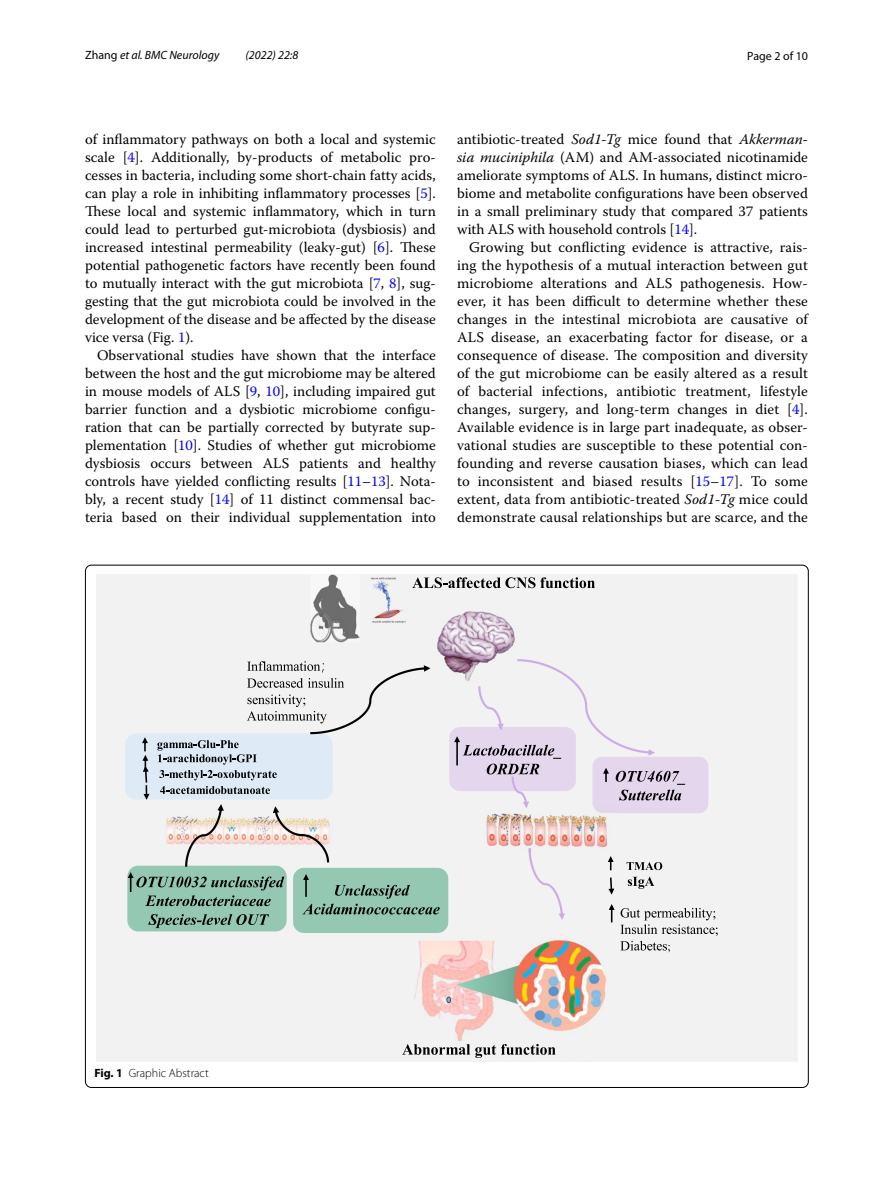
<style>
.page{position:relative;width:893px;height:1187px;background:#fff}
.page>*{position:absolute;margin:0;border:0;box-sizing:border-box;transform-origin:0 0}
.t1{font:14.7px/18px "Warnock Pro";color:#000;text-align:justify}
.t2{font:italic 12px "Myriad Pro";color:#000}
.t3{font:300 12px "Myriad Pro";color:#000}
.t4{font:12px "Myriad Pro";color:#000}
.s1{font-style:normal}
.s2{color:#00f}
.s3{font-style:italic}
.s4{font-weight:700}
</style>
<div class="page">
<img style="left:97px;top:574px;width:700px;height:487px">
<svg style="left:412px;top:577px;width:183px;height:11px"></svg>
<div style="left:125px;top:733px;width:208px;height:66px;background:#deebf7;border-radius:11px"></div>
<svg style="left:446px;top:996px;width:5px;height:7px"></svg>
<svg style="left:402px;top:1043px;width:154px;height:14px"></svg>
<div style="left:127px;top:865px;width:160px;height:66px;background:#94c8b3;border-radius:11px"></div>
<svg style="left:148px;top:914px;width:121px;height:14px"></svg>
<svg style="left:128px;top:872px;width:156px;height:34px"></svg>
<div style="left:293px;top:867px;width:155px;height:65px;background:#94c8b3;border-radius:11px"></div>
<svg style="left:303px;top:874px;width:137px;height:40px"></svg>
<svg style="left:185px;top:804px;width:39px;height:62px"></svg>
<svg style="left:273px;top:806px;width:56px;height:56px"></svg>
<svg style="left:528px;top:848px;width:37px;height:71px"></svg>
<svg style="left:627px;top:861px;width:35px;height:9px"></svg>
<svg style="left:608px;top:856px;width:6px;height:14px"></svg>
<svg style="left:608px;top:877px;width:6px;height:17px"></svg>
<svg style="left:628px;top:876px;width:26px;height:12px"></svg>
<svg style="left:247px;top:661px;width:183px;height:73px"></svg>
<svg style="left:609px;top:904px;width:109px;height:48px"></svg>
<svg style="left:449px;top:659px;width:259px;height:154px"></svg>
<svg style="left:157px;top:740px;width:120px;height:54px"></svg>
<svg style="left:142px;top:737px;width:7px;height:62px"></svg>
<p class="t2" style="left:85px;top:48px;width:136px"><span class="s1">Zhang</span> et al. BMC Neurology</p>
<p class="t2" style="left:246px;top:48px;width:54px">(2022) 22:8</p>
<p class="t4" style="left:747px;top:48px;width:62px">Page 2 of 10</p>
<p class="t1" style="left:85px;top:130px;width:352px">of inflammatory pathways on both a local and systemic scale [<span class="s2">4</span>]. Additionally, by-products of metabolic pro&shy;cesses in bacteria, including some short-chain fatty acids, can play a role in inhibiting inflammatory processes [<span class="s2">5</span>].<br>These local and systemic inflammatory, which in turn could lead to perturbed gut-microbiota (dysbiosis) and increased intestinal permeability (leaky-gut) [<span class="s2">6</span>]. These potential pathogenetic factors have recently been found to mutually interact with the gut microbiota [<span class="s2">7</span>, <span class="s2">8</span>], sug&shy;gesting that the gut microbiota could be involved in the development of the disease and be affected by the disease vice versa (Fig. <span class="s2">1</span>).</p>
<p class="t1" style="left:85px;top:346px;width:352px;text-indent:12px">Observational studies have shown that the interface between the host and the gut microbiome may be altered in mouse models of ALS [<span class="s2">9</span>, <span class="s2">10</span>], including impaired gut barrier function and a dysbiotic microbiome configu&shy;ration that can be partially corrected by butyrate sup&shy;plementation [<span class="s2">10</span>]. Studies of whether gut microbiome dysbiosis occurs between ALS patients and healthy controls have yielded conflicting results [<span class="s2">11</span>–<span class="s2">13</span>]. Nota&shy;bly, a recent study [<span class="s2">14</span>] of 11 distinct commensal bac&shy;teria based on their individual supplementation into</p>
<p class="t1" style="left:457px;top:130px;width:352px">antibiotic-treated <span class="s3">Sod1-Tg</span> mice found that <span class="s3">Akkerman&shy;sia muciniphila</span> (AM) and AM-associated nicotinamide ameliorate symptoms of ALS. In humans, distinct micro&shy;biome and metabolite configurations have been observed in a small preliminary study that compared 37 patients with ALS with household controls [<span class="s2">14</span>].</p>
<p class="t1" style="left:457px;top:238px;width:352px;text-indent:12px">Growing but conflicting evidence is attractive, rais&shy;ing the hypothesis of a mutual interaction between gut microbiome alterations and ALS pathogenesis. How&shy;ever, it has been difficult to determine whether these changes in the intestinal microbiota are causative of ALS disease, an exacerbating factor for disease, or a consequence of disease. The composition and diversity of the gut microbiome can be easily altered as a result of bacterial infections, antibiotic treatment, lifestyle changes, surgery, and long-term changes in diet [<span class="s2">4</span>].<br>Available evidence is in large part inadequate, as obser&shy;vational studies are susceptible to these potential con&shy;founding and reverse causation biases, which can lead to inconsistent and biased results [<span class="s2">15</span>–<span class="s2">17</span>]. To some extent, data from antibiotic-treated <span class="s3">Sod1-Tg</span> mice could demonstrate causal relationships but are scarce, and the</p>
<p class="t3" style="left:94px;top:1066px;width:116px"><span class="s4">Fig. 1</span> Graphic Abstract</p>
</div>
